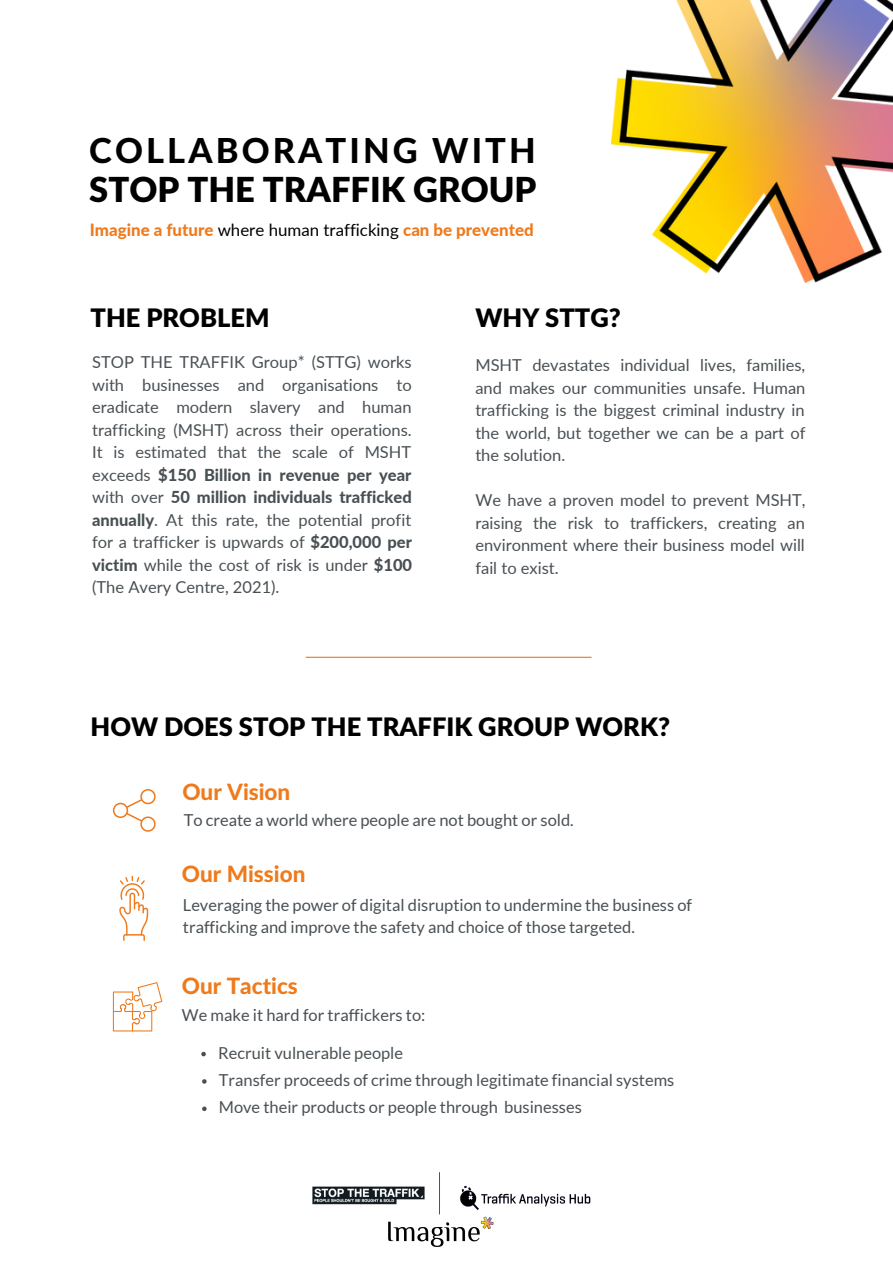
<style>
.page{position:relative;width:893px;height:1264px;background:#fff}
.page>*{position:absolute;margin:0;border:0;box-sizing:border-box;transform-origin:0 0}
.t1{font:900 34.5px "Lato Latin";color:#000}
.t2{font:800 34.5px "Lato Latin";letter-spacing:.09em;color:#000}
.t3{font:900 25.5px "Lato Latin";color:#000}
.t4{font:800 22.5px "Lato Latin";color:#ef7a1c}
.t5{font:800 16.8px "Lato";color:#ef7a1c}
.t6{font:16.5px/22.5px "Lato";color:#495054;text-align:justify}
.s1{font-weight:400;color:#000}
.s2{font-weight:800}
</style>
<div class="page">
<img style="left:611px;top:0;width:281px;height:283px">
<img style="left:312px;top:1172px;width:278px;height:73px">
<svg style="left:201px;top:1051px;width:5px;height:5px"></svg>
<svg style="left:202px;top:1079px;width:4px;height:4px"></svg>
<svg style="left:202px;top:1106px;width:4px;height:5px"></svg>
<hr style="left:306px;top:656px;width:285px;height:2px;background:#ef7a1c">
<svg style="left:113px;top:789px;width:43px;height:42px"></svg>
<svg style="left:119px;top:876px;width:29px;height:65px"></svg>
<svg style="left:113px;top:982px;width:49px;height:49px"></svg>
<h1 class="t2" style="left:89px;top:135px;width:448px">COLLABORATING WITH</h1>
<h1 class="t1" style="left:89px;top:175px;width:449px">STOP THE TRAFFIK GROUP</h1>
<p class="t5" style="left:90px;top:220px;width:445px">Imagine a future <span class="s1">where human trafficking</span> can be prevented</p>
<h2 class="t3" style="left:91px;top:306px;width:180px">THE PROBLEM</h2>
<h2 class="t3" style="left:475px;top:306px;width:147px">WHY STTG?</h2>
<p class="t6" style="left:92px;top:351px;width:321px">STOP THE TRAFFIK Group* (STTG) works with businesses and organisations to eradicate modern slavery and human trafficking (MSHT) across their operations.<br>It is estimated that the scale of MSHT exceeds <span class="s2">$150 Billion in revenue per year </span>with over <span class="s2">50 million individuals trafficked annually</span>. At this rate, the potential profit for a trafficker is upwards of <span class="s2">$200,000 per victim</span> while the cost of risk is under <span class="s2">$100 </span>(The Avery Centre, 2021).</p>
<p class="t6" style="left:475px;top:353px;width:332px">MSHT devastates individual lives, families, and makes our communities unsafe. Human trafficking is the biggest criminal industry in the world, but together we can be a part of the solution.</p>
<p class="t6" style="left:475px;top:488px;width:332px">We have a proven model to prevent MSHT, raising the risk to traffickers, creating an environment where their business model will fail to exist.</p>
<h2 class="t3" style="left:91px;top:715px;width:581px">HOW DOES STOP THE TRAFFIK GROUP WORK?</h2>
<h3 class="t4" style="left:182px;top:781px;width:109px">Our Vision</h3>
<p class="t6" style="left:184px;top:808px;width:391px">To create a world where people are not bought or sold.</p>
<h3 class="t4" style="left:182px;top:863px;width:125px">Our Mission</h3>
<p class="t6" style="left:183px;top:893px;width:511px">Leveraging the power of digital disruption to undermine the business of trafficking and improve the safety and choice of those targeted.</p>
<h3 class="t4" style="left:182px;top:975px;width:117px">Our Tactics</h3>
<p class="t6" style="left:182px;top:1003px;width:245px">We make it hard for traffickers to:</p>
<p class="t6" style="left:218px;top:1040px;width:186px">Recruit vulnerable people</p>
<p class="t6" style="left:219px;top:1065px;width:457px;line-height:27.3px">Transfer proceeds of crime through legitimate financial systems<br>Move their products or people through businesses</p>
</div>
